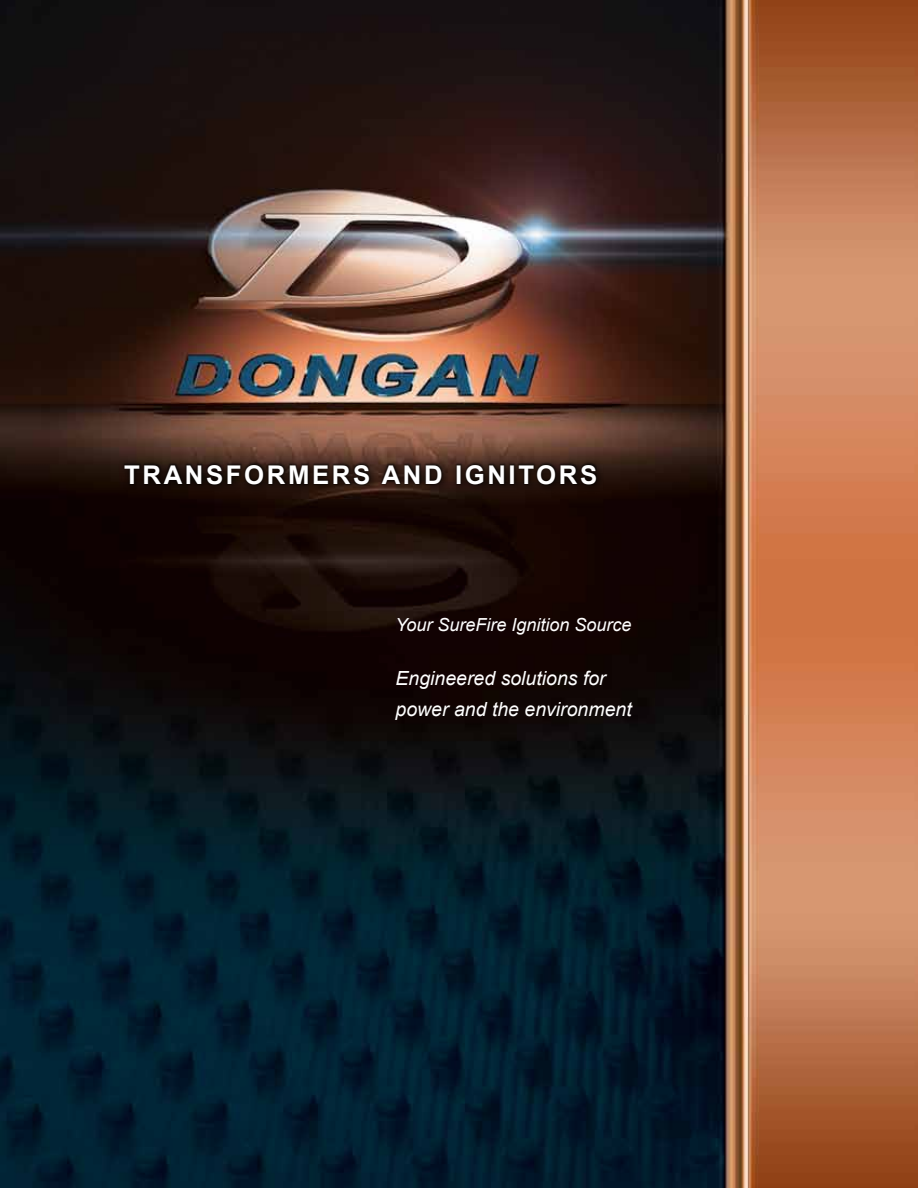
<style>
.page{position:relative;width:918px;height:1188px;background:#fff}
.page>*{position:absolute;margin:0;border:0;box-sizing:border-box;transform-origin:0 0}
.t1{font:700 25.8px "Arial";letter-spacing:.1em;color:#fff}
.t2{font:italic 19.5px/31.5px "Arial";color:#fff}
.t3{font:italic 18px "Arial";color:#fff}
</style>
<div class="page">
<img style="left:0;top:0;width:918px;height:1188px">
<div style="left:117px;top:457px;width:487px;height:36px;background:#000;opacity:.85"></div>
<div style="left:122px;top:462px;width:475px;height:23px;background:#000;opacity:.95"></div>
<h1 class="t1" style="left:124px;top:458px;width:474px">TRANSFORMERS AND IGNITORS</h1>
<p class="t3" style="left:396px;top:613px;width:238px">Your SureFire Ignition Source</p>
<p class="t2" style="left:396px;top:662px;width:238px">Engineered solutions for power and the environment</p>
</div>
